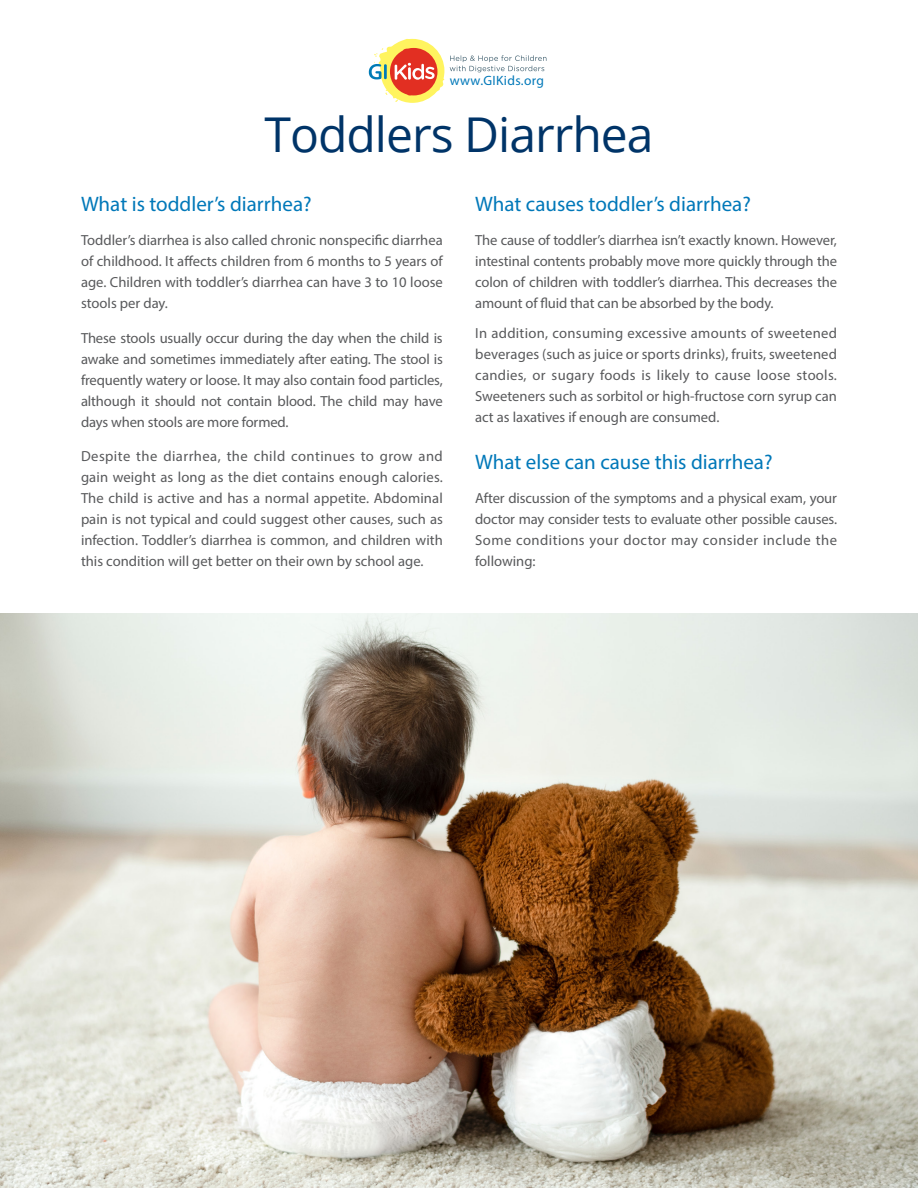
<style>
.page{position:relative;width:918px;height:1188px;background:#fff}
.page>*{position:absolute;margin:0;border:0;box-sizing:border-box;transform-origin:0 0}
.t1{font:48px "Open Sans";letter-spacing:-.02em;color:#003468}
.t2{font:21px "Myriad Pro";color:#0078b9}
.t3{font:14.7px/21px "Myriad Pro";color:#58595b;text-align:justify}
.t4{font:13.5px "Myriad Pro";letter-spacing:.025em;color:#0078b9}
</style>
<div class="page">
<svg style="left:369px;top:39px;width:75px;height:64px"></svg>
<svg style="left:450px;top:55px;width:96px;height:17px"></svg>
<img style="left:0;top:614px;width:918px;height:574px">
<p class="t4" style="left:450px;top:72px;width:96px">www.GIKids.org</p>
<h1 class="t1" style="left:264px;top:101px;width:391px">Toddlers Diarrhea</h1>
<h2 class="t2" style="left:81px;top:191px;width:232px">What is toddler’s diarrhea?</h2>
<p class="t3" style="left:81px;top:230px;width:363px">Toddler’s diarrhea is also called chronic nonspecific diarrhea of childhood. It affects children from 6 months to 5 years of age. Children with toddler’s diarrhea can have 3 to 10 loose stools per day.</p>
<p class="t3" style="left:81px;top:327px;width:363px">These stools usually occur during the day when the child is awake and sometimes immediately after eating. The stool is frequently watery or loose. It may also contain food particles, although it should not contain blood. The child may have days when stools are more formed.</p>
<p class="t3" style="left:81px;top:446px;width:363px">Despite the diarrhea, the child continues to grow and gain weight as long as the diet contains enough calories.<br>The child is active and has a normal appetite. Abdominal pain is not typical and could suggest other causes, such as infection. Toddler’s diarrhea is common, and children with this condition will get better on their own by school age.</p>
<h2 class="t2" style="left:475px;top:191px;width:277px">What causes toddler’s diarrhea?</h2>
<p class="t3" style="left:475px;top:230px;width:363px">The cause of toddler’s diarrhea isn’t exactly known. However, intestinal contents probably move more quickly through the colon of children with toddler’s diarrhea. This decreases the amount of fluid that can be absorbed by the body.</p>
<p class="t3" style="left:475px;top:323px;width:363px">In addition, consuming excessive amounts of sweetened beverages (such as juice or sports drinks), fruits, sweetened candies, or sugary foods is likely to cause loose stools.<br>Sweeteners such as sorbitol or high-fructose corn syrup can act as laxatives if enough are consumed.</p>
<h2 class="t2" style="left:475px;top:449px;width:299px">What else can cause this diarrhea?</h2>
<p class="t3" style="left:475px;top:488px;width:363px">After discussion of the symptoms and a physical exam, your doctor may consider tests to evaluate other possible causes.<br>Some conditions your doctor may consider include the following:</p>
</div>
